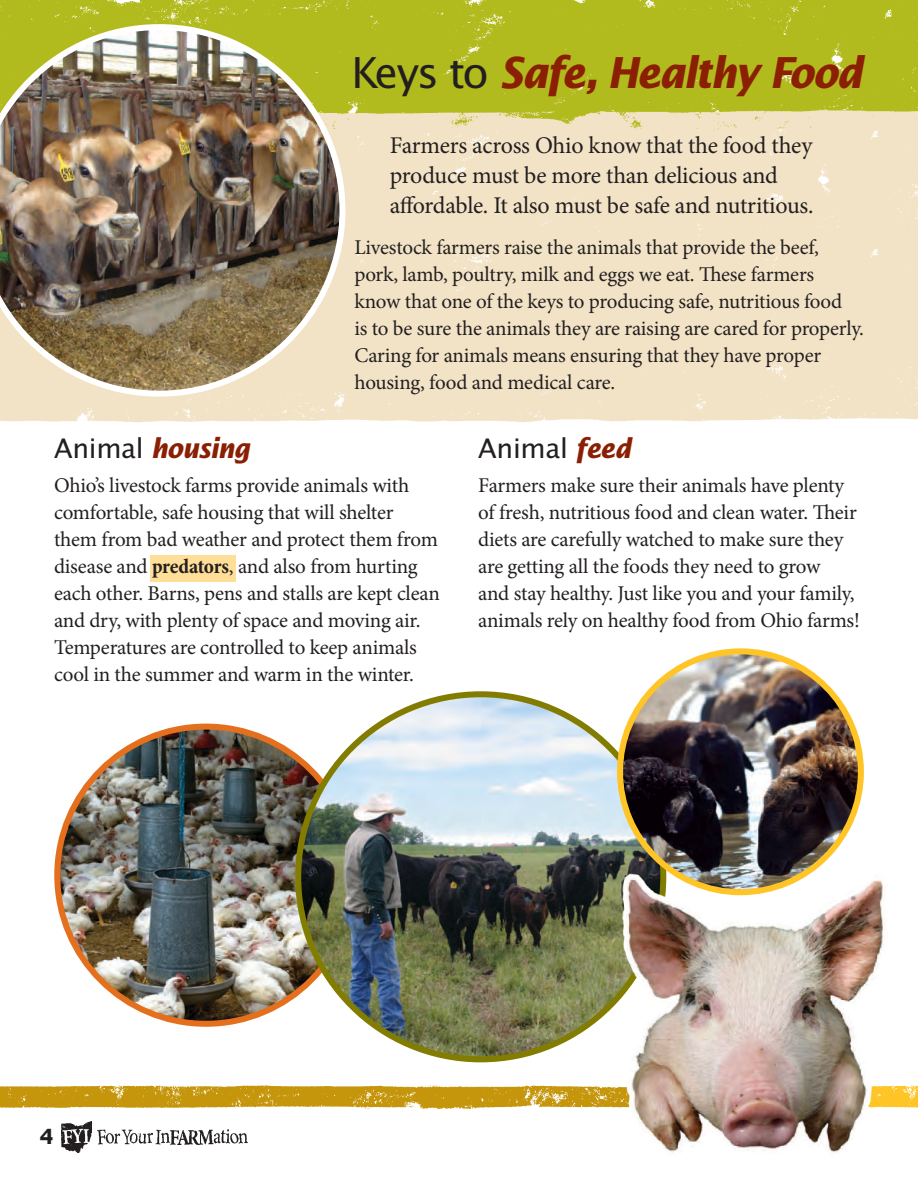
<style>
.page{position:relative;width:918px;height:1188px;background:#fff}
.page>*{position:absolute;margin:0;border:0;box-sizing:border-box;transform-origin:0 0}
.t1{font:italic 700 42.75px "Lucida Sans";letter-spacing:-.04em;color:#8a1f03;scale:.9 1}
.t2{font:italic 700 27px "Lucida Sans";letter-spacing:-.03em;color:#8a1f03;scale:.9 1}
.t3{font:27px "Lucida Sans";letter-spacing:-.01em;color:#231f20}
.t4{font:24px/30px "Minion Pro";letter-spacing:-.015em;color:#231f20}
.t5{font:21px/27px "Minion Pro";letter-spacing:-.015em;color:#231f20}
.t6{font:700 21px "Lucida Sans";color:#231f20}
.s1{font-weight:400;font-style:normal;color:#231f20}
.s2{font-weight:700;font-stretch:condensed}
.s3{font-weight:700;font-style:italic;color:#8a1f03}
</style>
<div class="page">
<img style="left:57px;top:727px;width:297px;height:297px;border-radius:149px">
<img style="left:298px;top:694px;width:365px;height:365px;border-radius:183px">
<img style="left:620px;top:651px;width:241px;height:241px;border-radius:119px">
<div style="left:0;top:0;width:918px;height:106px;background:#b2bb1d"></div>
<img style="left:345px;top:106px;width:573px;height:117px">
<div style="left:345px;top:223px;width:573px;height:53px;background:#f2e3c6"></div>
<div style="left:0;top:276px;width:918px;height:147px;background:#f2e3c6"></div>
<img style="left:0;top:24px;width:345px;height:373px">
<img style="left:0;top:1084px;width:918px;height:26px">
<img style="left:61px;top:1122px;width:31px;height:30px">
<img style="left:97px;top:1130px;width:150px;height:14px">
<div style="left:150px;top:555px;width:85px;height:27px;background:#ffdf98"></div>
<img style="left:604px;top:856px;width:295px;height:298px">
<h1 class="t1" style="left:351px;top:47px;width:569px"><span class="s1">Keys to</span> Safe, Healthy Food</h1>
<p class="t4" style="left:390px;top:130px;width:425px">Farmers across Ohio know that the food they produce must be more than delicious and affordable. It also must be safe and nutritious.</p>
<p class="t5" style="left:354px;top:234px;width:511px">Livestock farmers raise the animals that provide the beef, pork, lamb, poultry, milk and eggs we eat. These farmers know that one of the keys to producing safe, nutritious food<br>is to be sure the animals they are raising are cared for properly.<br>Caring for animals means ensuring that they have proper housing, food and medical care.</p>
<p class="t2" style="left:54px;top:432px;width:219px"><span class="s1">Animal</span> housing</p>
<p class="t5" style="left:54px;top:472px;width:387px">Ohio’s livestock farms provide animals with comfortable, safe housing that will shelter them from bad weather and protect them from disease and <span class="s2">predators</span>, and also from hurting each other. Barns, pens and stalls are kept clean and dry, with plenty of space and moving air.<br>Temperatures are controlled to keep animals cool in the summer and warm in the winter.</p>
<p class="t3" style="left:478px;top:432px;width:154px">Animal <span class="s3">feed</span></p>
<p class="t5" style="left:478px;top:472px;width:383px">Farmers make sure their animals have plenty of fresh, nutritious food and clean water. Their diets are carefully watched to make sure they are getting all the foods they need to grow<br>and stay healthy. Just like you and your family, animals rely on healthy food from Ohio farms!</p>
<p class="t6" style="left:40px;top:1124px;width:16px">4</p>
</div>
